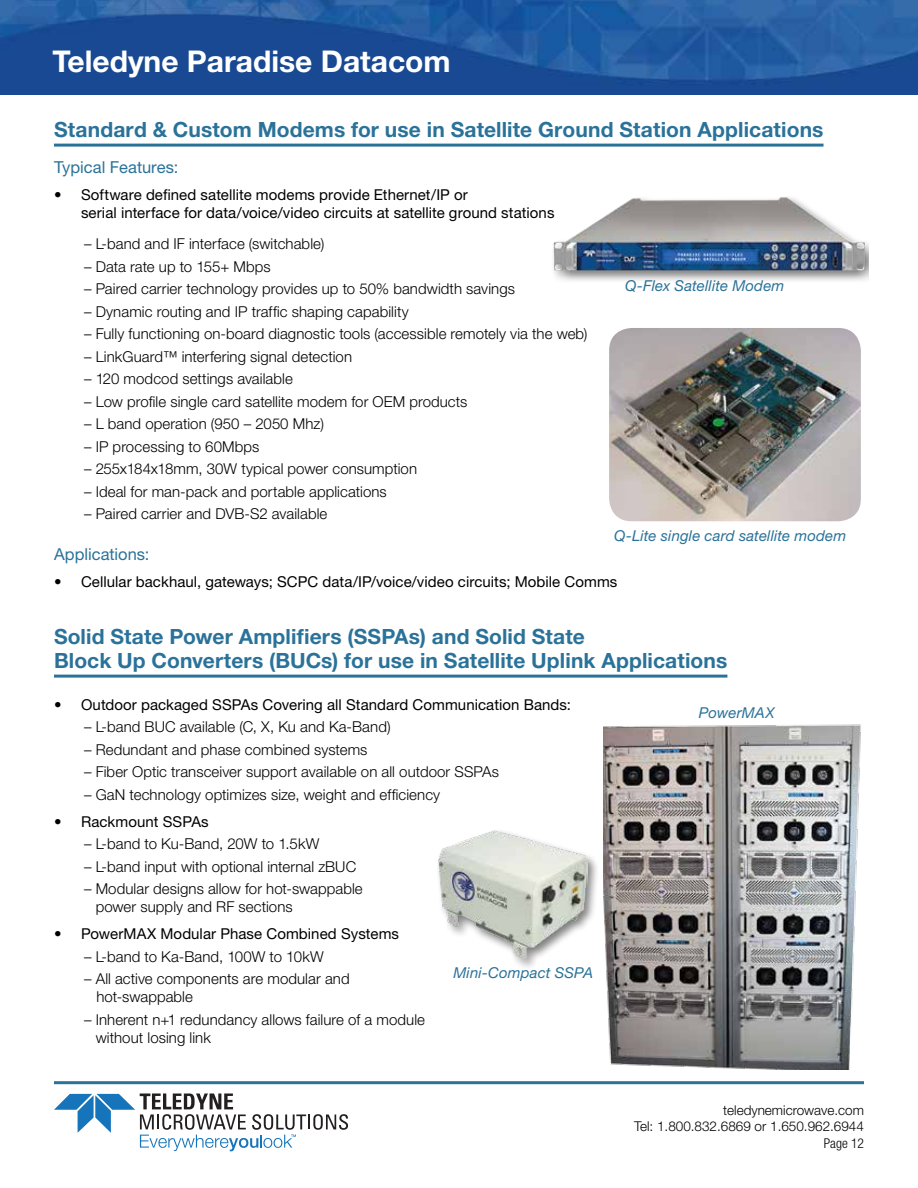
<style>
.page{position:relative;width:918px;height:1188px;background:#fff}
.page>*{position:absolute;margin:0;border:0;box-sizing:border-box;transform-origin:0 0}
.t1{font:700 30px "Helvetica Neue";color:#fff}
.t2{font:700 21px/24px "Helvetica Neue";letter-spacing:.005em;color:#2a7299}
.t3{font:16.5px "Helvetica Neue";color:#2a7299}
.t4{font:300 15px/18px "Helvetica Neue";letter-spacing:.005em;color:#000}
.t5{font:15px/18px "Helvetica Neue";letter-spacing:.005em;color:#000}
.t6{font:italic 15px "Helvetica Neue";letter-spacing:.01em;color:#2a7299}
.t7{font:300 13.5px/16.2px "Helvetica Neue LT Std";color:#000;text-align:right}
.t8{font:300 condensed 13.5px "Helvetica Neue";color:#000}
</style>
<div class="page">
<hr style="left:54px;top:1081px;width:810px;height:3px;background:#2a7299">
<img style="left:0;top:0;width:918px;height:94px">
<svg style="left:54px;top:1094px;width:294px;height:57px"></svg>
<hr style="left:54px;top:144px;width:770px;height:3px;background:#2a7299">
<hr style="left:54px;top:675px;width:673px;height:3px;background:#2a7299">
<img style="left:609px;top:328px;width:252px;height:193px">
<img style="left:604px;top:724px;width:257px;height:346px">
<div style="left:551px;top:194px;width:318px;height:89px;background:#000;opacity:.5"></div>
<img style="left:554px;top:197px;width:311px;height:74px">
<div style="left:436px;top:827px;width:164px;height:144px;background:#000;opacity:.5"></div>
<img style="left:439px;top:830px;width:149px;height:129px">
<h1 class="t1" style="left:52px;top:42px;width:400px">Teledyne Paradise Datacom</h1>
<h2 class="t2" style="left:54px;top:117px;width:771px">Standard &amp; Custom Modems for use in Satellite Ground Station Applications</h2>
<p class="t3" style="left:54px;top:157px;width:126px">Typical Features:</p>
<p class="t5" style="left:81px;top:185px;width:475px;text-indent:-27px">• Software defined satellite modems provide Ethernet/IP or<br>serial interface for data/voice/video circuits at satellite ground stations</p>
<p class="t4" style="left:84px;top:235px;width:242px">– L-band and IF interface (switchable)</p>
<p class="t4" style="left:84px;top:257px;width:188px">– Data rate up to 155+ Mbps</p>
<p class="t4" style="left:84px;top:280px;width:433px">– Paired carrier technology provides up to 50% bandwidth savings</p>
<p class="t4" style="left:84px;top:302px;width:326px">– Dynamic routing and IP traffic shaping capability</p>
<p class="t4" style="left:84px;top:325px;width:505px">– Fully functioning on-board diagnostic tools (accessible remotely via the web)</p>
<p class="t4" style="left:84px;top:347px;width:270px">– LinkGuard™ interfering signal detection</p>
<p class="t4" style="left:84px;top:370px;width:210px">– 120 modcod settings available</p>
<p class="t4" style="left:84px;top:392px;width:385px">– Low profile single card satellite modem for OEM products</p>
<p class="t4" style="left:84px;top:415px;width:242px">– L band operation (950 – 2050 Mhz)</p>
<p class="t4" style="left:84px;top:437px;width:177px">– IP processing to 60Mbps</p>
<p class="t4" style="left:84px;top:460px;width:335px">– 255x184x18mm, 30W typical power consumption</p>
<p class="t4" style="left:84px;top:482px;width:304px">– Ideal for man-pack and portable applications</p>
<p class="t4" style="left:84px;top:505px;width:245px">– Paired carrier and DVB-S2 available</p>
<p class="t3" style="left:54px;top:544px;width:97px">Applications:</p>
<p class="t5" style="left:54px;top:572px;width:565px">• Cellular backhaul, gateways; SCPC data/IP/voice/video circuits; Mobile Comms</p>
<h2 class="t2" style="left:54px;top:624px;width:675px">Solid State Power Amplifiers (SSPAs) and Solid State<br>Block Up Converters (BUCs) for use in Satellite Uplink Applications</h2>
<p class="t5" style="left:54px;top:695px;width:519px">• Outdoor packaged SSPAs Covering all Standard Communication Bands:</p>
<p class="t4" style="left:84px;top:718px;width:308px">– L-band BUC available (C, X, Ku and Ka-Band)</p>
<p class="t4" style="left:84px;top:740px;width:285px">– Redundant and phase combined systems</p>
<p class="t4" style="left:84px;top:763px;width:416px">– Fiber Optic transceiver support available on all outdoor SSPAs</p>
<p class="t4" style="left:84px;top:785px;width:358px">– GaN technology optimizes size, weight and efficiency</p>
<p class="t5" style="left:54px;top:812px;width:156px">• Rackmount SSPAs</p>
<p class="t4" style="left:84px;top:835px;width:237px">– L-band to Ku-Band, 20W to 1.5kW</p>
<p class="t4" style="left:84px;top:857px;width:274px">– L-band input with optional internal zBUC</p>
<p class="t4" style="left:96px;top:880px;width:269px;text-indent:-12px">– Modular designs allow for hot-swappable power supply and RF sections</p>
<p class="t5" style="left:54px;top:925px;width:347px">• PowerMAX Modular Phase Combined Systems</p>
<p class="t4" style="left:84px;top:947px;width:241px">– L-band to Ka-Band, 100W to 10kW</p>
<p class="t4" style="left:97px;top:970px;width:255px;text-indent:-13px">– All active components are modular and hot-swappable</p>
<p class="t4" style="left:96px;top:1010px;width:331px;text-indent:-12px">– Inherent n+1 redundancy allows failure of a module without losing link</p>
<p class="t6" style="left:625px;top:277px;width:161px">Q-Flex Satellite Modem</p>
<p class="t6" style="left:614px;top:527px;width:234px">Q-Lite single card satellite modem</p>
<p class="t6" style="left:699px;top:704px;width:77px">PowerMAX</p>
<p class="t6" style="left:453px;top:963px;width:141px">Mini-Compact SSPA</p>
<p class="t7" style="left:634px;top:1102px;width:231px">teledynemicrowave.com<br>Tel: 1.800.832.6869 or 1.650.962.6944</p>
<p class="t8" style="left:824px;top:1135px;width:42px">Page 12</p>
</div>
